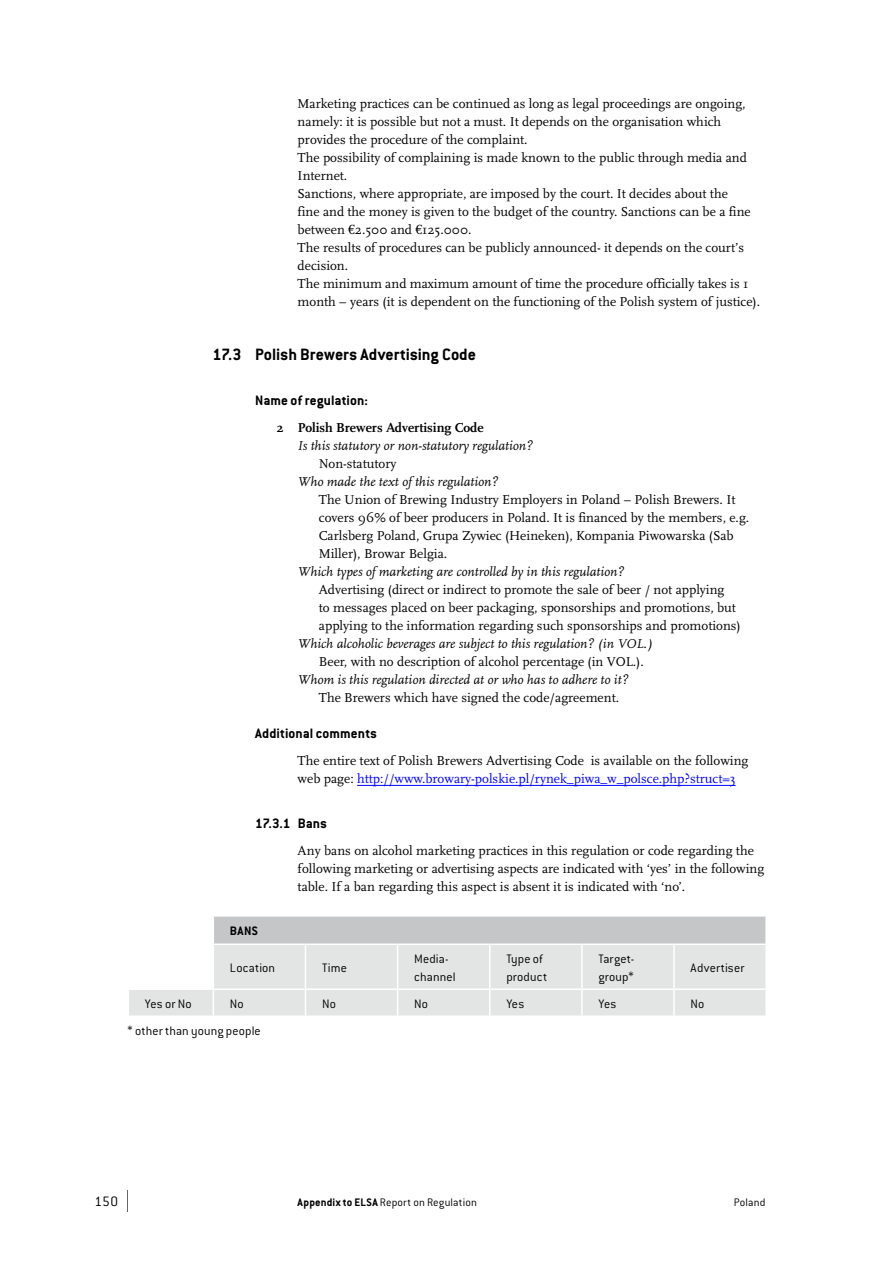
<style>
.page{position:relative;width:893px;height:1263px;background:#fff}
.page>*{position:absolute;margin:0;border:0;box-sizing:border-box;transform-origin:0 0}
.t1{font:700 18px "Conduit ITC";color:#000}
.t2{font:700 15px "Conduit ITC";letter-spacing:.005em;color:#000}
.t3{font:300 15px "Conduit ITC";color:#000}
.t4{font:13.5px/18px "Scala";color:#000}
.t5{font:italic 13.5px "Scala";color:#000}
.t6{font:300 13.5px/18px "Conduit ITC";letter-spacing:.01em;color:#000}
.t7{font:700 13.5px "Scala";color:#000}
.t8{font:700 13.5px "Conduit ITC";color:#000}
.t9{font:300 12px "Conduit ITC";letter-spacing:.015em;color:#000}
.s1{font-family:"Euro Serif"}
.s2{color:#00f}
.s3{font-weight:700}
</style>
<div class="page">
<div style="left:94px;top:1191px;width:34px;height:21px;background:#646567"></div>
<div style="left:93px;top:1190px;width:34px;height:34px;background:#fff"></div>
<hr style="left:357px;top:785px;width:379px;height:1px;background:#00f">
<div style="left:213px;top:916px;width:553px;height:28px;background:#c5c6c8"></div>
<svg style="left:129px;top:945px;width:636px;height:70px;background:#e5e6e6"></svg>
<svg style="left:213px;top:917px;width:1px;height:26px"></svg>
<hr style="left:213px;top:915px;width:92px;height:2px;background:#fff">
<hr style="left:305px;top:915px;width:93px;height:2px;background:#fff">
<hr style="left:398px;top:915px;width:92px;height:2px;background:#fff">
<hr style="left:490px;top:915px;width:92px;height:2px;background:#fff">
<hr style="left:582px;top:915px;width:92px;height:2px;background:#fff">
<hr style="left:674px;top:915px;width:93px;height:2px;background:#fff">
<hr style="left:765px;top:917px;width:2px;height:26px;background:#fff">
<hr style="left:213px;top:945px;width:1px;height:43px;background:#fff">
<hr style="left:213px;top:943px;width:92px;height:2px;background:#fff">
<hr style="left:305px;top:945px;width:1px;height:43px;background:#fff">
<hr style="left:305px;top:943px;width:93px;height:2px;background:#fff">
<hr style="left:397px;top:945px;width:1px;height:43px;background:#fff">
<hr style="left:398px;top:943px;width:92px;height:2px;background:#fff">
<hr style="left:489px;top:945px;width:1px;height:43px;background:#fff">
<hr style="left:490px;top:943px;width:92px;height:2px;background:#fff">
<hr style="left:581px;top:945px;width:2px;height:43px;background:#fff">
<hr style="left:582px;top:943px;width:92px;height:2px;background:#fff">
<hr style="left:673px;top:945px;width:2px;height:43px;background:#fff">
<hr style="left:674px;top:943px;width:93px;height:2px;background:#fff">
<hr style="left:128px;top:988px;width:85px;height:2px;background:#fff">
<svg style="left:213px;top:990px;width:1px;height:25px"></svg>
<hr style="left:213px;top:988px;width:92px;height:2px;background:#fff">
<svg style="left:305px;top:990px;width:1px;height:25px"></svg>
<hr style="left:305px;top:988px;width:93px;height:2px;background:#fff">
<svg style="left:397px;top:990px;width:1px;height:25px"></svg>
<hr style="left:398px;top:988px;width:92px;height:2px;background:#fff">
<svg style="left:489px;top:990px;width:1px;height:25px"></svg>
<hr style="left:490px;top:988px;width:92px;height:2px;background:#fff">
<hr style="left:581px;top:990px;width:2px;height:25px;background:#fff">
<hr style="left:582px;top:988px;width:92px;height:2px;background:#fff">
<hr style="left:673px;top:990px;width:2px;height:25px;background:#fff">
<hr style="left:674px;top:988px;width:93px;height:2px;background:#fff">
<p class="t4" style="left:298px;top:95px;width:464px">Marketing practices can be continued as long as legal proceedings are ongoing, namely: it is possible but not a must. It depends on the organisation which provides the procedure of the complaint.<br>The possibility of complaining is made known to the public through media and Internet.<br>Sanctions, where appropriate, are imposed by the court. It decides about the<br>fine and the money is given to the budget of the country. Sanctions can be a fine between <span class="s1">€</span>2.500 and <span class="s1">€</span>125.000.<br>The results of procedures can be publicly announced- it depends on the court’s decision.<br>The minimum and maximum amount of time the procedure officially takes is 1 month – years (it is dependent on the functioning of the Polish system of justice).</p>
<h1 class="t1" style="left:213px;top:344px;width:265px">17.3 Polish Brewers Advertising Code</h1>
<p class="t2" style="left:255px;top:392px;width:114px">Name of regulation:</p>
<p class="t7" style="left:276px;top:420px;width:209px">2 Polish Brewers Advertising Code</p>
<p class="t5" style="left:298px;top:439px;width:237px">Is this statutory or non-statutory regulation?</p>
<p class="t4" style="left:319px;top:455px;width:79px">Non-statutory</p>
<p class="t5" style="left:298px;top:475px;width:202px">Who made the text of this regulation?</p>
<p class="t4" style="left:319px;top:491px;width:432px">The Union of Brewing Industry Employers in Poland – Polish Brewers. It covers 96% of beer producers in Poland. It is financed by the members, e.g.<br>Carlsberg Poland, Grupa Zywiec (Heineken), Kompania Piwowarska (Sab Miller), Browar Belgia.</p>
<p class="t5" style="left:298px;top:565px;width:328px">Which types of marketing are controlled by in this regulation?</p>
<p class="t4" style="left:319px;top:581px;width:423px">Advertising (direct or indirect to promote the sale of beer / not applying<br>to messages placed on beer packaging, sponsorships and promotions, but applying to the information regarding such sponsorships and promotions)</p>
<p class="t5" style="left:298px;top:637px;width:356px">Which alcoholic beverages are subject to this regulation? (in VOL.)</p>
<p class="t4" style="left:319px;top:653px;width:326px">Beer, with no description of alcohol percentage (in VOL.).</p>
<p class="t5" style="left:298px;top:673px;width:332px">Whom is this regulation directed at or who has to adhere to it?</p>
<p class="t4" style="left:319px;top:689px;width:302px">The Brewers which have signed the code/agreement.</p>
<p class="t2" style="left:255px;top:725px;width:124px">Additional comments</p>
<p class="t4" style="left:298px;top:752px;width:452px">The entire text of Polish Brewers Advertising Code is available on the following web page: <span class="s2">http://www.browary-polskie.pl/rynek_piwa_w_polsce.php?struct=3</span></p>
<p class="t2" style="left:255px;top:815px;width:73px">17.3.1 Bans</p>
<p class="t4" style="left:298px;top:842px;width:468px">Any bans on alcohol marketing practices in this regulation or code regarding the following marketing or advertising aspects are indicated with ‘yes’ in the following table. If a ban regarding this aspect is absent it is indicated with ‘no’.</p>
<p class="t8" style="left:230px;top:923px;width:29px">BANS</p>
<p class="t6" style="left:230px;top:959px;width:47px">Location</p>
<p class="t6" style="left:322px;top:959px;width:26px">Time</p>
<p class="t6" style="left:414px;top:950px;width:43px">Media&shy;channel</p>
<p class="t6" style="left:506px;top:950px;width:42px">Type of product</p>
<p class="t6" style="left:598px;top:950px;width:37px">Target&shy;group*</p>
<p class="t6" style="left:691px;top:959px;width:55px">Advertiser</p>
<p class="t6" style="left:145px;top:995px;width:48px">Yes or No</p>
<p class="t6" style="left:230px;top:995px;width:15px">No</p>
<p class="t6" style="left:322px;top:995px;width:15px">No</p>
<p class="t6" style="left:414px;top:995px;width:15px">No</p>
<p class="t6" style="left:506px;top:995px;width:19px">Yes</p>
<p class="t6" style="left:598px;top:995px;width:19px">Yes</p>
<p class="t6" style="left:691px;top:995px;width:15px">No</p>
<p class="t6" style="left:128px;top:1022px;width:135px">* other than young people</p>
<p class="t3" style="left:94px;top:1193px;width:25px">150</p>
<p class="t9" style="left:298px;top:1196px;width:181px"><span class="s3">Appendix to ELSA</span> Report on Regulation</p>
<p class="t9" style="left:734px;top:1196px;width:33px">Poland</p>
</div>
